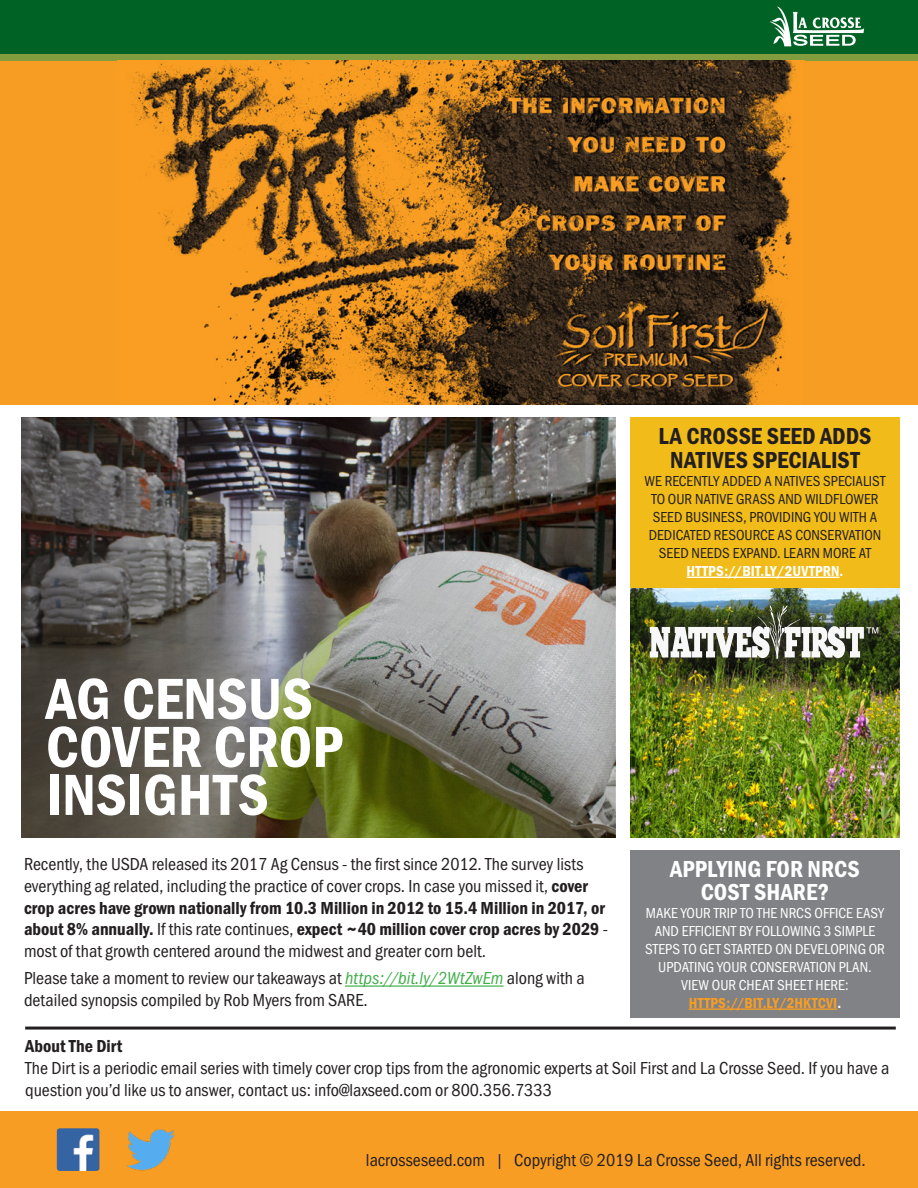
<style>
.page{position:relative;width:918px;height:1188px;background:#fff}
.page>*{position:absolute;margin:0;border:0;box-sizing:border-box;transform-origin:0 0}
.t1{font:60px/48px "Franklin Gothic URW Con Dem";color:#fff}
.t2{font:24px/23.4px "Franklin Gothic URW Con Dem";color:#231f20;text-align:center}
.t3{font:24px/22.8px "Franklin Gothic URW Con Dem";color:#fff;text-align:center}
.t4{font:18px/21.6px "Franklin Gothic URW Con Boo";color:#231f20}
.t5{font:15px/18px "Franklin Gothic URW Con Boo";color:#231f20;text-align:center}
.t6{font:15px/18px "Franklin Gothic URW Con Boo";color:#fff;text-align:center}
.s1{font-family:"Franklin Gothic URW Con Dem";color:#fff}
.s2{font-family:"Franklin Gothic URW Con Dem"}
.s3{font-family:"Franklin Gothic URW Con Boo Ita";color:#40ae49}
.s4{font-family:"Franklin Gothic URW Con Dem";color:#f89d23}
</style>
<div class="page">
<img style="left:22px;top:417px;width:593px;height:421px">
<div style="left:0;top:0;width:918px;height:404px;background:#f89d23"></div>
<div style="left:0;top:0;width:918px;height:61px;background:#829d3e"></div>
<div style="left:0;top:1112px;width:918px;height:76px;background:#f89d23"></div>
<div style="left:0;top:0;width:918px;height:53px;background:#006224"></div>
<img style="left:57px;top:1128px;width:42px;height:43px">
<img style="left:127px;top:1129px;width:47px;height:42px">
<img style="left:131px;top:61px;width:665px;height:343px">
<svg style="left:770px;top:7px;width:94px;height:39px"></svg>
<hr style="left:25px;top:1027px;width:871px;height:3px;background:#231f20">
<hr style="left:345px;top:985px;width:159px;height:2px;background:#40ae49">
<div style="left:630px;top:850px;width:270px;height:168px;background:#808285"></div>
<hr style="left:689px;top:1008px;width:148px;height:2px;background:#f89d23">
<img style="left:630px;top:588px;width:270px;height:250px">
<div style="left:630px;top:417px;width:270px;height:170px;background:#f1bc19"></div>
<hr style="left:687px;top:577px;width:152px;height:1px;background:#fff">
<div style="left:632px;top:588px;width:264px;height:88px;background:#231f20;opacity:.75"></div>
<img style="left:650px;top:605px;width:228px;height:54px">
<p class="t2" style="left:658px;top:424px;width:215px">LA CROSSE SEED ADDS<br>NATIVES SPECIALIST</p>
<p class="t5" style="left:645px;top:472px;width:242px">WE RECENTLY ADDED A NATIVES SPECIALIST TO OUR NATIVE GRASS AND WILDFLOWER SEED BUSINESS, PROVIDING YOU WITH A DEDICATED RESOURCE AS CONSERVATION SEED NEEDS EXPAND. LEARN MORE AT <span class="s1">HTTPS://BIT.LY/2UVTPRN.</span></p>
<p class="t1" style="left:46px;top:672px;width:299px">AG CENSUS<br>COVER CROP<br>INSIGHTS</p>
<p class="t4" style="left:24px;top:853px;width:586px">Recently, the USDA released its 2017 Ag Census - the first since 2012. The survey lists everything ag related, including the practice of cover crops. In case you missed it, <span class="s2">cover crop acres have grown nationally from 10.3 Million in 2012 to 15.4 Million in 2017, or about 8% annually.</span> If this rate continues, <span class="s2">expect ~40 million cover crop acres by 2029</span> - most of that growth centered around the midwest and greater corn belt.</p>
<p class="t4" style="left:24px;top:967px;width:562px">Please take a moment to review our takeaways at <span class="s3">https://bit.ly/2WtZwEm</span> along with a detailed synopsis compiled by Rob Myers from SARE.</p>
<p class="t3" style="left:670px;top:856px;width:191px">APPLYING FOR NRCS<br>COST SHARE?</p>
<p class="t6" style="left:645px;top:903px;width:241px">MAKE YOUR TRIP TO THE NRCS OFFICE EASY<br>AND EFFICIENT BY FOLLOWING 3 SIMPLE<br>STEPS TO GET STARTED ON DEVELOPING OR<br>UPDATING YOUR CONSERVATION PLAN.<br>VIEW OUR CHEAT SHEET HERE:<br><span class="s4">HTTPS://BIT.LY/2HKTCVI</span><span class="s2">.</span></p>
<p class="t4" style="left:25px;top:1035px;width:866px"><span class="s2">About The Dirt<br></span>The Dirt is a periodic email series with timely cover crop tips from the agronomic experts at Soil First and La Crosse Seed. If you have a question you’d like us to answer, contact us: info@laxseed.com or 800.356.7333</p>
<p class="t4" style="left:366px;top:1149px;width:501px">lacrosseseed.com | Copyright © 2019 La Crosse Seed, All rights reserved.</p>
</div>
